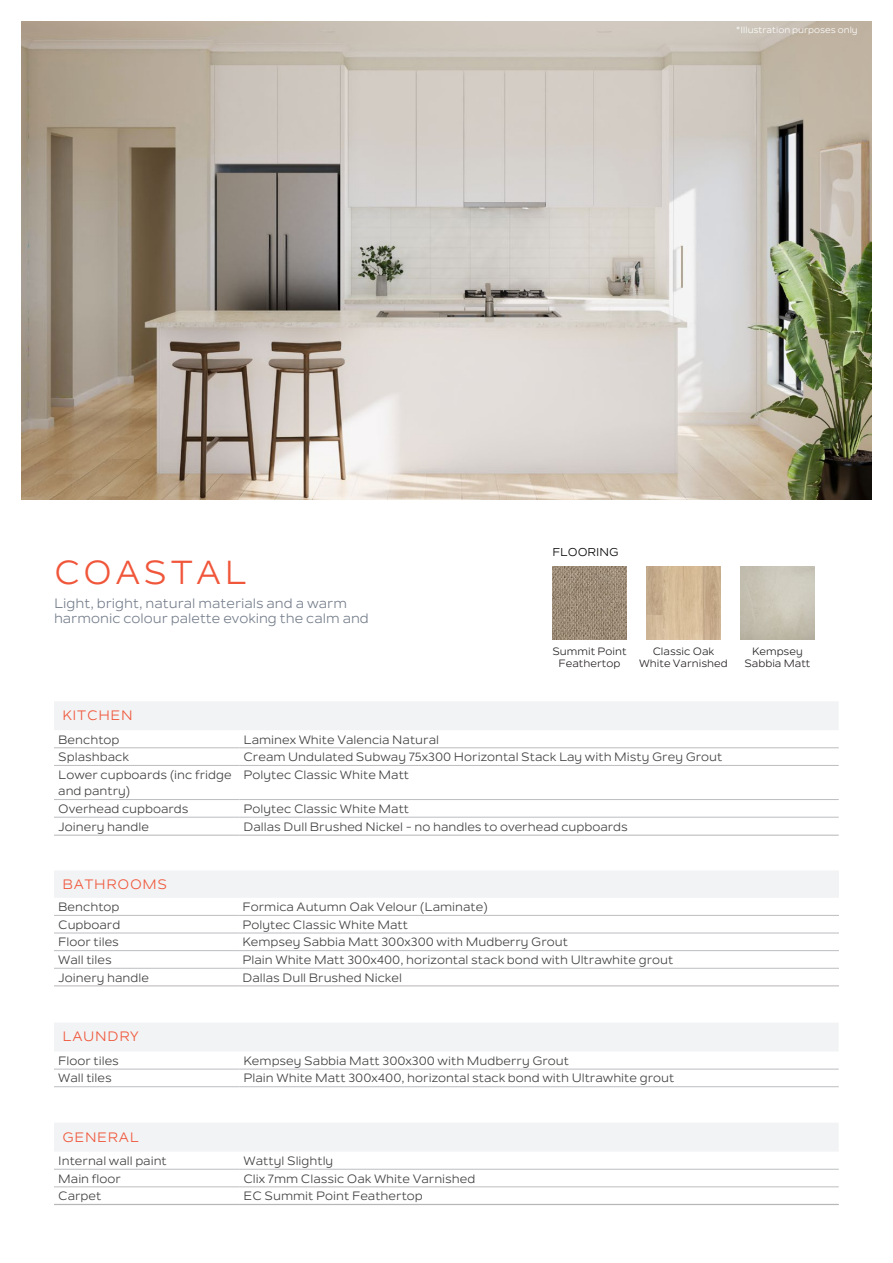
<style>
.page{position:relative;width:893px;height:1263px;background:#fff}
.page>*{position:absolute;margin:0;border:0;box-sizing:border-box;transform-origin:0 0}
.Bodytext{font:33px "Nolan";letter-spacing:.1em;color:#f0563a}
.product_name_8pt{font:13.5px/15px "Nolan";color:#747d8a}
.t1{font:13.5px "Nolan";letter-spacing:.05em;color:#f0563a}
.table_text{font:12px/16.5px "Nolan";color:#3e3e3f}
.t2{font:11.25px "Nolan";color:#000}
.t3{font:10.5px/12px "Nolan";color:#231f20;text-align:center}
.heading{font:9px "Nolan";color:#fff}
</style>
<div class="page">
<img style="left:22px;top:21px;width:850px;height:479px">
<div style="left:54px;top:702px;width:784px;height:28px;background:#f2f3f4"></div>
<hr style="left:54px;top:835px;width:185px;height:1px;background:#b8b5b6">
<hr style="left:239px;top:835px;width:600px;height:1px;background:#b8b5b6">
<hr style="left:54px;top:817px;width:185px;height:1px;background:#bcbdc0">
<hr style="left:239px;top:817px;width:600px;height:1px;background:#bcbdc0">
<hr style="left:54px;top:799px;width:185px;height:1px;background:#bcbdc0">
<hr style="left:239px;top:799px;width:600px;height:1px;background:#bcbdc0">
<hr style="left:54px;top:765px;width:185px;height:1px;background:#bcbdc0">
<hr style="left:239px;top:765px;width:600px;height:1px;background:#bcbdc0">
<hr style="left:54px;top:747px;width:185px;height:1px;background:#bcbdc0">
<hr style="left:239px;top:747px;width:600px;height:1px;background:#bcbdc0">
<div style="left:54px;top:871px;width:785px;height:26px;background:#f2f3f4"></div>
<hr style="left:54px;top:915px;width:184px;height:1px;background:#bcbdc0">
<hr style="left:238px;top:915px;width:601px;height:1px;background:#bcbdc0">
<hr style="left:54px;top:933px;width:184px;height:1px;background:#bcbdc0">
<hr style="left:238px;top:933px;width:601px;height:1px;background:#bcbdc0">
<hr style="left:54px;top:950px;width:184px;height:1px;background:#bcbdc0">
<hr style="left:238px;top:950px;width:601px;height:1px;background:#bcbdc0">
<hr style="left:54px;top:968px;width:184px;height:1px;background:#bcbdc0">
<hr style="left:238px;top:968px;width:601px;height:1px;background:#bcbdc0">
<hr style="left:54px;top:986px;width:184px;height:1px;background:#b8b5b6">
<hr style="left:238px;top:986px;width:601px;height:1px;background:#b8b5b6">
<div style="left:54px;top:1023px;width:784px;height:28px;background:#f2f3f4"></div>
<hr style="left:239px;top:1069px;width:600px;height:1px;background:#bcbdc0">
<hr style="left:239px;top:1086px;width:600px;height:1px;background:#bcbdc0">
<hr style="left:54px;top:1069px;width:185px;height:1px;background:#bcbdc0">
<hr style="left:54px;top:1086px;width:185px;height:1px;background:#bcbdc0">
<div style="left:54px;top:1123px;width:784px;height:28px;background:#f2f3f4"></div>
<hr style="left:54px;top:1169px;width:185px;height:1px;background:#bcbdc0">
<hr style="left:239px;top:1169px;width:600px;height:1px;background:#bcbdc0">
<hr style="left:54px;top:1186px;width:185px;height:1px;background:#bcbdc0">
<hr style="left:239px;top:1186px;width:600px;height:1px;background:#bcbdc0">
<hr style="left:54px;top:1204px;width:185px;height:1px;background:#b8b5b6">
<hr style="left:239px;top:1204px;width:600px;height:1px;background:#b8b5b6">
<img style="left:553px;top:567px;width:73px;height:73px">
<img style="left:647px;top:567px;width:73px;height:73px">
<p class="heading" style="left:736px;top:24px;width:123px">*Illustration purposes only</p>
<p class="Bodytext" style="left:54px;top:553px;width:194px">COASTAL</p>
<p class="product_name_8pt" style="left:54px;top:596px;width:316px">Light, bright, natural materials and a warm harmonic colour palette evoking the calm and</p>
<p class="t2" style="left:552px;top:546px;width:68px">FLOORING</p>
<p class="t3" style="left:552px;top:646px;width:76px">Summit Point<br>Feathertop</p>
<p class="t3" style="left:639px;top:646px;width:90px">Classic Oak<br>White Varnished</p>
<p class="t3" style="left:744px;top:646px;width:68px">Kempsey<br>Sabbia Matt</p>
<p class="t1" style="left:63px;top:707px;width:72px">KITCHEN</p>
<p class="table_text" style="left:58px;top:731px;width:63px">Benchtop</p>
<p class="table_text" style="left:244px;top:731px;width:197px">Laminex White Valencia Natural</p>
<p class="table_text" style="left:58px;top:749px;width:72px">Splashback</p>
<p class="table_text" style="left:244px;top:749px;width:480px">Cream Undulated Subway 75x300 Horizontal Stack Lay with Misty Grey Grout</p>
<p class="table_text" style="left:58px;top:767px;width:175px">Lower cupboards (inc fridge and pantry)</p>
<p class="table_text" style="left:244px;top:767px;width:167px">Polytec Classic White Matt</p>
<p class="table_text" style="left:58px;top:801px;width:132px">Overhead cupboards</p>
<p class="table_text" style="left:244px;top:801px;width:167px">Polytec Classic White Matt</p>
<p class="table_text" style="left:58px;top:818px;width:92px">Joinery handle</p>
<p class="table_text" style="left:244px;top:818px;width:386px">Dallas Dull Brushed Nickel - no handles to overhead cupboards</p>
<p class="t1" style="left:63px;top:876px;width:106px">BATHROOMS</p>
<p class="table_text" style="left:58px;top:899px;width:63px">Benchtop</p>
<p class="table_text" style="left:242px;top:899px;width:247px">Formica Autumn Oak Velour (Laminate)</p>
<p class="table_text" style="left:58px;top:917px;width:64px">Cupboard</p>
<p class="table_text" style="left:242px;top:917px;width:167px">Polytec Classic White Matt</p>
<p class="table_text" style="left:58px;top:934px;width:62px">Floor tiles</p>
<p class="table_text" style="left:242px;top:934px;width:327px">Kempsey Sabbia Matt 300x300 with Mudberry Grout</p>
<p class="table_text" style="left:58px;top:952px;width:55px">Wall tiles</p>
<p class="table_text" style="left:242px;top:952px;width:432px">Plain White Matt 300x400, horizontal stack bond with Ultrawhite grout</p>
<p class="table_text" style="left:58px;top:969px;width:92px">Joinery handle</p>
<p class="table_text" style="left:242px;top:969px;width:161px">Dallas Dull Brushed Nickel</p>
<p class="t1" style="left:63px;top:1029px;width:78px">LAUNDRY</p>
<p class="table_text" style="left:58px;top:1053px;width:62px">Floor tiles</p>
<p class="table_text" style="left:244px;top:1053px;width:327px">Kempsey Sabbia Matt 300x300 with Mudberry Grout</p>
<p class="table_text" style="left:58px;top:1070px;width:55px">Wall tiles</p>
<p class="table_text" style="left:244px;top:1070px;width:432px">Plain White Matt 300x400, horizontal stack bond with Ultrawhite grout</p>
<p class="t1" style="left:63px;top:1129px;width:78px">GENERAL</p>
<p class="table_text" style="left:58px;top:1153px;width:110px">Internal wall paint</p>
<p class="table_text" style="left:244px;top:1153px;width:91px">Wattyl Slightly</p>
<p class="table_text" style="left:58px;top:1170px;width:64px">Main floor</p>
<p class="table_text" style="left:244px;top:1170px;width:233px">Clix 7mm Classic Oak White Varnished</p>
<p class="table_text" style="left:58px;top:1188px;width:45px">Carpet</p>
<p class="table_text" style="left:244px;top:1188px;width:181px">EC Summit Point Feathertop</p>
</div>
